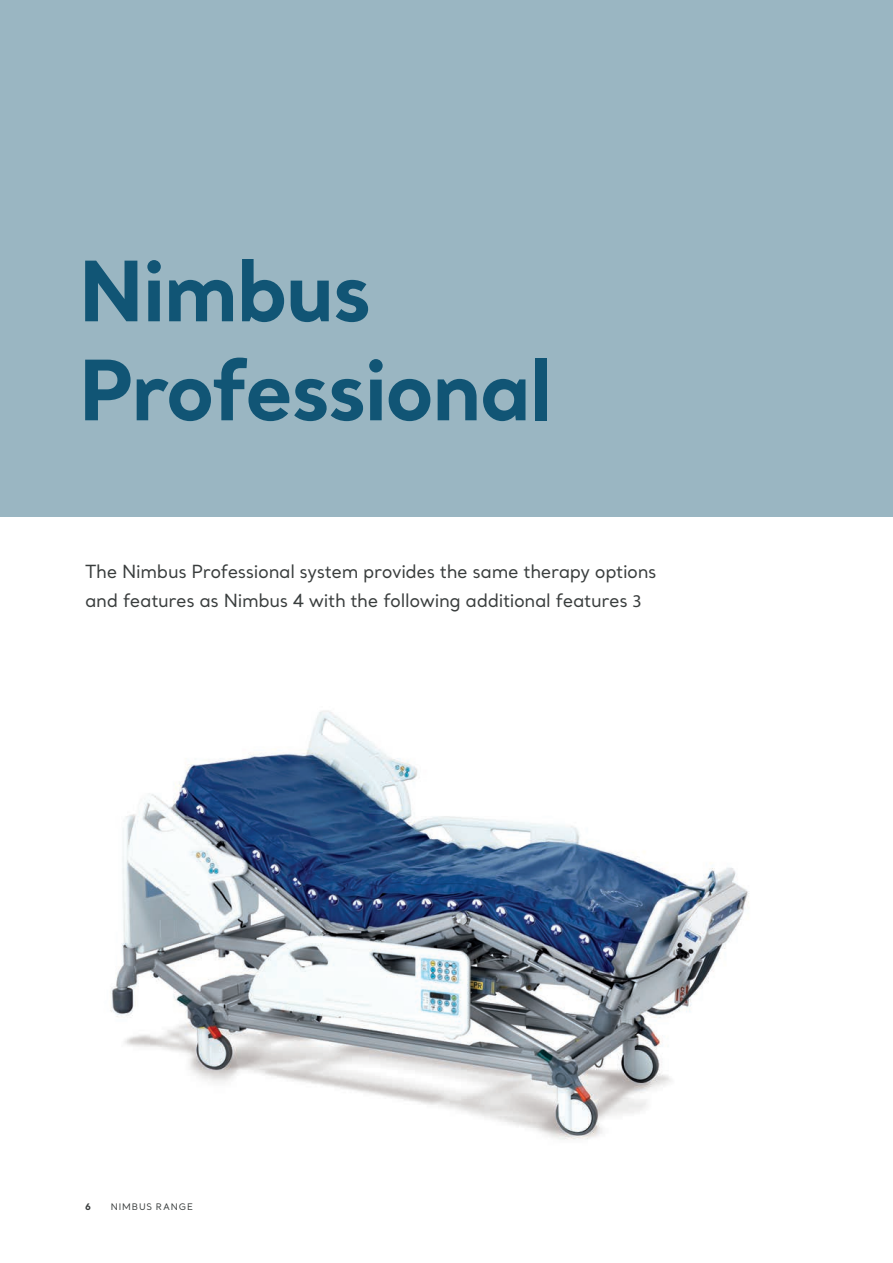
<style>
.page{position:relative;width:893px;height:1263px;background:#fff}
.page>*{position:absolute;margin:0;border:0;box-sizing:border-box;transform-origin:0 0}
.t1{font:700 82.5px/99px "Santral";letter-spacing:-.025em;color:#115575}
.t2{font:18px/28.5px "Santral";letter-spacing:-.02em;color:#393d3d}
.t3{font:9px "Santral";letter-spacing:.1em;color:#393d3d}
.t4{font:700 9px "Santral";color:#393d3d}
.s1{font-family:"Myriad Pro"}
</style>
<div class="page">
<div style="left:0;top:0;width:893px;height:517px;background:#9ab6c2"></div>
<img style="left:110px;top:711px;width:639px;height:429px">
<h1 class="t1" style="left:78px;top:239px;width:475px">Nimbus<br>Professional</h1>
<p class="t2" style="left:85px;top:557px;width:573px">The Nimbus Professional system provides the same therapy options and features as Nimbus 4 with the following additional features <span class="s1">3</span></p>
<p class="t4" style="left:85px;top:1200px;width:7px">6</p>
<p class="t3" style="left:111px;top:1201px;width:84px">NIMBUS RANGE</p>
</div>
